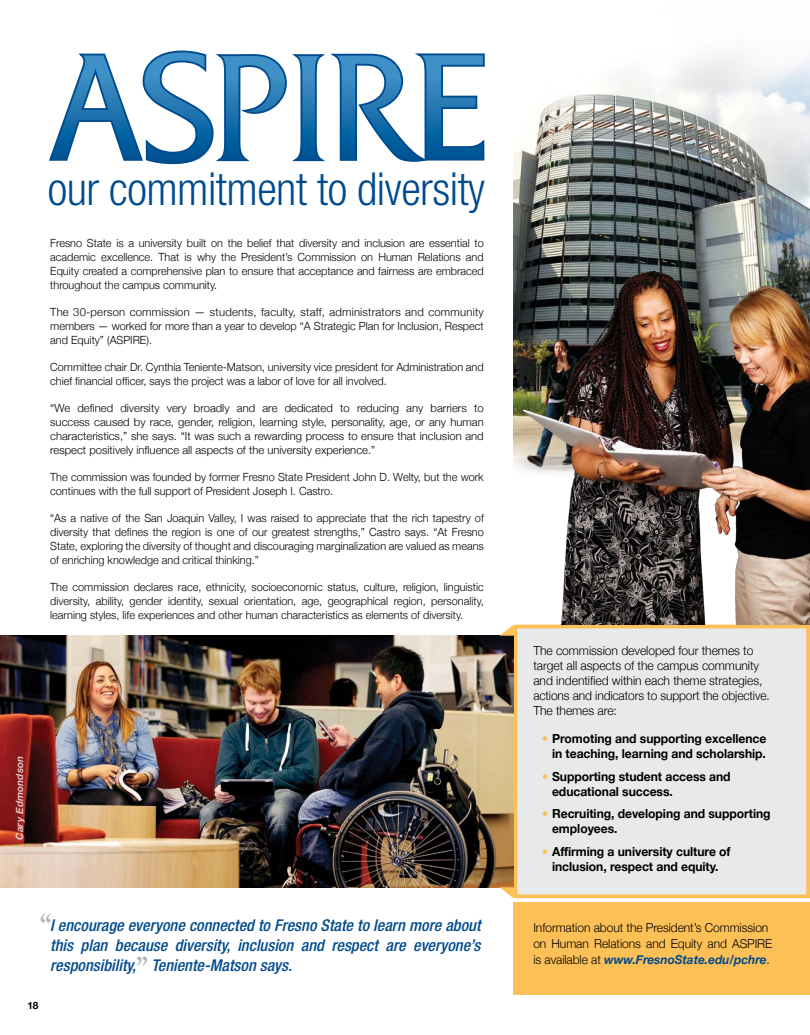
<style>
.page{position:relative;width:810px;height:1035px;background:#fff}
.page>*{position:absolute;margin:0;border:0;box-sizing:border-box;transform-origin:0 0}
.t1{font:300 condensed 45.62px "Helvetica Neue LT Std";letter-spacing:-.01em;color:#004b8d}
.t2{font:33.75px "Adobe Caslon Pro";color:#b1b4b6}
.t3{font:italic 500 condensed 16.25px/20px "Helvetica Neue LT Std";color:#004b8d;text-align:justify}
.t4{font:700 12.5px/15px "Helvetica Neue";letter-spacing:-.005em;color:#000}
.t5{font:300 12.5px/15px "Helvetica Neue";letter-spacing:-.005em;color:#000}
.t6{font:300 12.38px/16.2px "Helvetica Neue";letter-spacing:-.005em;color:#000}
.t7{font:300 11.25px/13.8px "Helvetica Neue";color:#000;text-align:justify}
.t8{font:italic 700 10px "Helvetica Neue";letter-spacing:.005em;color:#fff}
.t9{font:700 10px "Helvetica Neue";color:#000}
.s1{color:#fdc057}
.s2{font-family:"Adobe Caslon Pro";font-weight:400;font-style:normal;font-stretch:normal;font-size:33.75px;color:#b1b4b6}
.s3{font-weight:700;font-style:italic;color:#004b8d}
</style>
<div class="page">
<div style="left:514px;top:902px;width:296px;height:93px;background:#fdc057"></div>
<img style="left:514px;top:54px;width:296px;height:184px">
<div style="left:515px;top:627px;width:293px;height:269px;background:#e8e9ea"></div>
<div style="left:514px;top:625px;width:296px;height:273px;border:4px solid #fdc057"></div>
<svg style="left:49px;top:50px;width:436px;height:115px"></svg>
<img style="left:0;top:636px;width:514px;height:251px">
<svg style="left:500px;top:625px;width:14px;height:11px"></svg>
<svg style="left:500px;top:887px;width:14px;height:11px"></svg>
<img style="left:513px;top:238px;width:297px;height:387px">
<h1 class="t1" style="left:48px;top:163px;width:439px">our commitment to diversity</h1>
<p class="t7" style="left:50px;top:236px;width:435px">Fresno State is a university built on the belief that diversity and inclusion are essential to academic excellence. That is why the President’s Commission on Human Relations and Equity created a comprehensive plan to ensure that acceptance and fairness are embraced throughout the campus community.</p>
<p class="t7" style="left:50px;top:305px;width:435px">The 30-person commission — students, faculty, staff, administrators and community members — worked for more than a year to develop “A Strategic Plan for Inclusion, Respect and Equity” (ASPIRE).</p>
<p class="t7" style="left:50px;top:360px;width:435px">Committee chair Dr. Cynthia Teniente-Matson, university vice president for Administration and chief financial officer, says the project was a labor of love for all involved.</p>
<p class="t7" style="left:50px;top:401px;width:435px">“We defined diversity very broadly and are dedicated to reducing any barriers to success caused by race, gender, religion, learning style, personality, age, or any human characteristics,” she says. “It was such a rewarding process to ensure that inclusion and respect positively influence all aspects of the university experience.”</p>
<p class="t7" style="left:50px;top:470px;width:435px">The commission was founded by former Fresno State President John D. Welty, but the work continues with the full support of President Joseph I. Castro.</p>
<p class="t7" style="left:50px;top:511px;width:435px">“As a native of the San Joaquin Valley, I was raised to appreciate that the rich tapestry of diversity that defines the region is one of our greatest strengths,” Castro says. “At Fresno State, exploring the diversity of thought and discouraging marginalization are valued as means of enriching knowledge and critical thinking.”</p>
<p class="t7" style="left:50px;top:580px;width:435px">The commission declares race, ethnicity, socioeconomic status, culture, religion, linguistic diversity, ability, gender identity, sexual orientation, age, geographical region, personality, learning styles, life experiences and other human characteristics as elements of diversity.</p>
<p class="t8" style="left:11px;top:840px;width:86px;rotate:-90deg">Cary Edmondson</p>
<p class="t5" style="left:533px;top:642px;width:238px">The commission developed four themes to target all aspects of the campus community and indentified within each theme strategies, actions and indicators to support the objective.<br>The themes are:</p>
<p class="t4" style="left:542px;top:731px;width:226px;text-align:right"><span class="s1">•</span> Promoting and supporting excellence in teaching, learning and scholarship.</p>
<p class="t4" style="left:552px;top:768px;width:180px;text-indent:-10px"><span class="s1">•</span> Supporting student access and educational success.</p>
<p class="t4" style="left:552px;top:806px;width:220px;text-indent:-10px"><span class="s1">•</span> Recruiting, developing and supporting employees.</p>
<p class="t4" style="left:542px;top:843px;width:190px;text-align:center"><span class="s1">•</span> Affirming a university culture of inclusion, respect and equity.</p>
<h2 class="t2" style="left:40px;top:907px;width:14px">“</h2>
<h3 class="t3" style="left:50px;top:916px;width:432px">I encourage everyone connected to Fresno State to learn more about this plan because diversity, inclusion and respect are everyone’s responsibility,<span class="s2">”</span> Teniente-Matson says.</h3>
<p class="t6" style="left:533px;top:919px;width:241px">Information about the President’s Commission on Human Relations and Equity and ASPIRE is available at <span class="s3">www.FresnoState.edu/pchre</span>.</p>
<p class="t9" style="left:28px;top:997px;width:12px">18</p>
</div>
